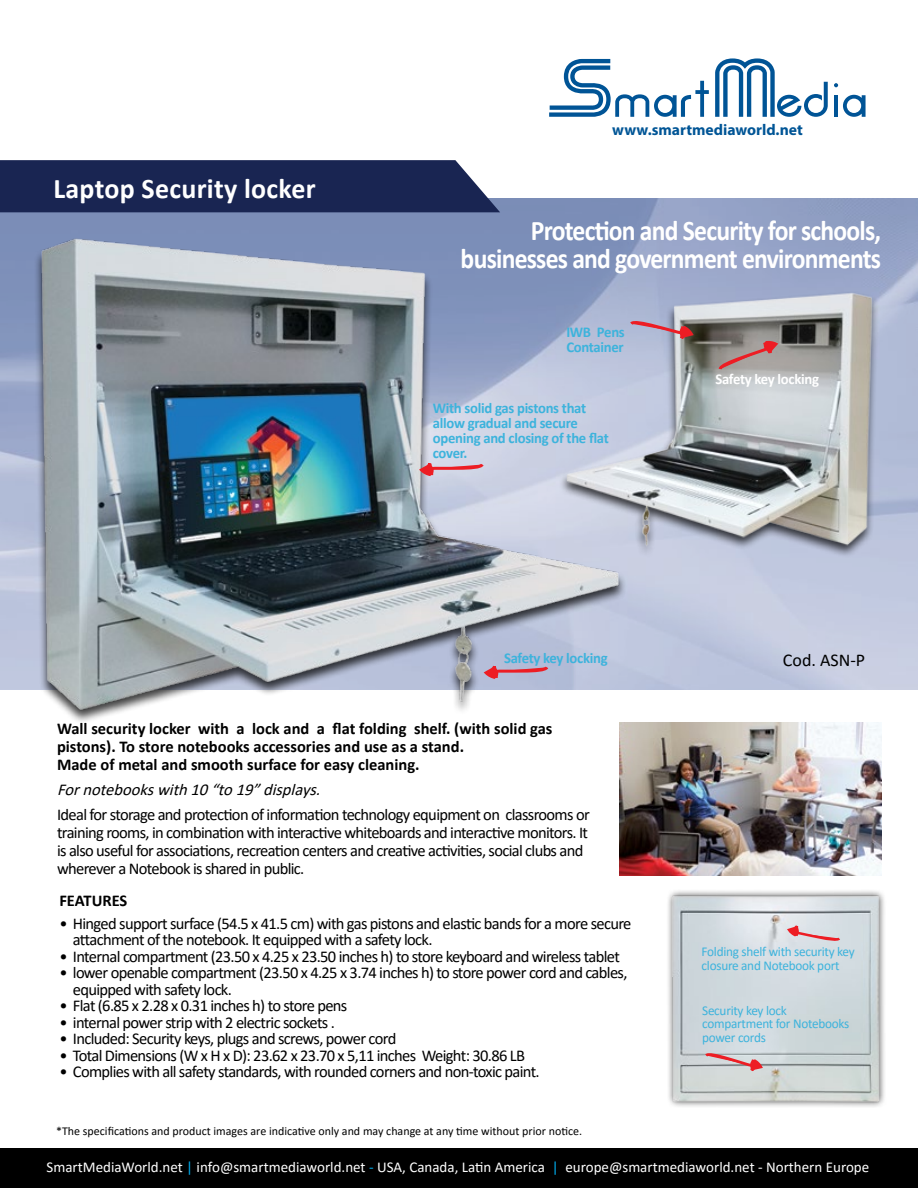
<style>
.page{position:relative;width:918px;height:1188px;background:#fff}
.page>*{position:absolute;margin:0;border:0;box-sizing:border-box;transform-origin:0 0}
.t1{font:700 28.5px/28.5px "Calibri";letter-spacing:-.03em;color:#fff;text-align:right;scale:.9 1}
.t2{font:700 28.5px "Calibri";letter-spacing:.01em;color:#fff}
.t3{font:18px "Calibri";color:#000}
.t4{font:16.5px/18px "Calibri";letter-spacing:-.04em;color:#000}
.t5{font:700 16.5px/18px "Calibri";color:#000}
.t6{font:italic 16.5px "Calibri";color:#000}
.t7{font:700 15.6px "Myriad Pro";color:#005596}
.t8{font:15px "Calibri";color:#fff}
.t9{font:700 15px/15px "Calibri";letter-spacing:-.02em;color:#3db3dc}
.t10{font:700 15px "Calibri";letter-spacing:-.02em;color:#fff}
.t11{font:13.5px/13.5px "Calibri";letter-spacing:-.02em;color:#3db3dc}
.t12{font:12px "Calibri";color:#000}
.s1{color:#00aeef}
</style>
<div class="page">
<div style="left:0;top:1148px;width:918px;height:40px;background:#000"></div>
<img style="left:0;top:198px;width:918px;height:492px">
<div style="left:0;top:160px;width:500px;height:52px;background:#192552"></div>
<svg style="left:843px;top:95px;width:23px;height:22px"></svg>
<svg style="left:715px;top:58px;width:113px;height:59px"></svg>
<hr style="left:834px;top:95px;width:4px;height:22px;background:#005496">
<svg style="left:834px;top:83px;width:4px;height:4px"></svg>
<svg style="left:549px;top:59px;width:160px;height:58px"></svg>
<img style="left:0;top:220px;width:650px;height:495px">
<img style="left:543px;top:272px;width:338px;height:296px">
<img style="left:668px;top:891px;width:217px;height:216px">
<img style="left:619px;top:722px;width:262px;height:153px">
<svg style="left:717px;top:339px;width:65px;height:77px;background:#bbb1b2"></svg>
<svg style="left:627px;top:319px;width:69px;height:78px;background:#b0acbc"></svg>
<svg style="left:702px;top:1051px;width:63px;height:56px;background:#d0c7c7"></svg>
<svg style="left:785px;top:891px;width:58px;height:52px;background:#d7ced3"></svg>
<svg style="left:482px;top:603px;width:69px;height:78px;background:#aeabbf"></svg>
<svg style="left:417px;top:400px;width:69px;height:79px;background:#cec7d7"></svg>
<p class="t2" style="left:53px;top:168px;width:264px">Laptop Security locker</p>
<p class="t7" style="left:612px;top:119px;width:192px">www.smartmediaworld.net</p>
<p class="t1" style="left:461px;top:215px;width:469px">Protection and Security for schools, businesses and government environments</p>
<p class="t9" style="left:566px;top:324px;width:60px">IWB Pens<br>Container</p>
<p class="t9" style="left:433px;top:400px;width:178px">With solid gas pistons that allow gradual and secure opening and closing of the flat cover.</p>
<p class="t9" style="left:504px;top:650px;width:105px">Safety key locking</p>
<p class="t10" style="left:715px;top:368px;width:105px">Safety key locking</p>
<p class="t3" style="left:783px;top:647px;width:84px">Cod. ASN-P</p>
<p class="t5" style="left:57px;top:719px;width:497px">Wall security locker with a lock and a flat folding shelf. (with solid gas pistons). To store notebooks accessories and use as a stand.<br>Made of metal and smooth surface for easy cleaning.</p>
<p class="t6" style="left:57px;top:778px;width:270px">For notebooks with 10 “to 19” displays.</p>
<p class="t4" style="left:57px;top:805px;width:534px">Ideal for storage and protection of information technology equipment on classrooms or training rooms, in combination with interactive whiteboards and interactive monitors. It is also useful for associations, recreation centers and creative activities, social clubs and wherever a Notebook is shared in public.</p>
<p class="t5" style="left:59px;top:890px;width:70px">FEATURES</p>
<p class="t4" style="left:73px;top:915px;width:560px;line-height:16.5px;text-indent:-14px">• Hinged support surface (54.5 x 41.5 cm) with gas pistons and elastic bands for a more secure attachment of the notebook. It equipped with a safety lock.</p>
<p class="t4" style="left:59px;top:947px;width:562px">• Internal compartment (23.50 x 4.25 x 23.50 inches h) to store keyboard and wireless tablet</p>
<p class="t4" style="left:73px;top:964px;width:556px;line-height:16.5px;text-indent:-14px">• lower openable compartment (23.50 x 4.25 x 3.74 inches h) to store power cord and cables, equipped with safety lock.</p>
<p class="t4" style="left:59px;top:996px;width:289px">• Flat (6.85 x 2.28 x 0.31 inches h) to store pens</p>
<p class="t4" style="left:59px;top:1013px;width:277px">• internal power strip with 2 electric sockets .</p>
<p class="t4" style="left:59px;top:1029px;width:338px">• Included: Security keys, plugs and screws, power cord</p>
<p class="t4" style="left:59px;top:1046px;width:467px">• Total Dimensions (W x H x D): 23.62 x 23.70 x 5,11 inches Weight: 30.86 LB</p>
<p class="t4" style="left:59px;top:1062px;width:482px">• Complies with all safety standards, with rounded corners and non-toxic paint.</p>
<p class="t12" style="left:56px;top:1123px;width:527px">*The specifications and product images are indicative only and may change at any time without prior notice.</p>
<p class="t11" style="left:702px;top:945px;width:155px">Folding shelf with security key closure and Notebook port</p>
<p class="t11" style="left:702px;top:1003px;width:149px">Security key lock compartment for Notebooks power cords</p>
<p class="t8" style="left:47px;top:1157px;width:824px">SmartMediaWorld.net <span class="s1">|</span> info@smartmediaworld.net <span class="s1">-</span> USA, Canada, Latin America <span class="s1">|</span> europe@smartmediaworld.net - Northern Europe</p>
</div>
